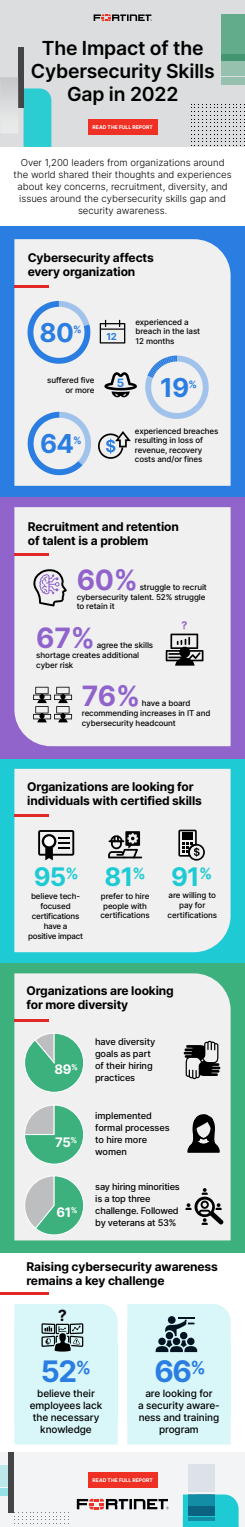
<style>
.page{position:relative;width:245px;height:1527px;background:#fff}
.page>*{position:absolute;margin:0;border:0;box-sizing:border-box;transform-origin:0 0}
.t1{font:700 29.64px "Inter";color:#2a7de1}
.t2{font:700 28px "Inter";color:#9164cc}
.t3{font:700 26px "Inter";color:#2a7de1}
.t4{font:700 25.6px "Inter";color:#1ecad3}
.t5{font:600 19.36px/23.2px "Inter";letter-spacing:-.01em;color:#000;text-align:center}
.t6{font:700 15.44px "Inter";color:#000}
.t7{font:700 13.16px "Inter";color:#fff}
.t8{font:700 12px/14px "Inter";letter-spacing:-.01em;color:#000}
.t9{font:700 11.52px "Inter";color:#2a7de1}
.t10{font:700 10.52px "Inter";color:#9164cc}
.t11{font:500 10px/12px "Inter";letter-spacing:-.01em;color:#000;text-align:center}
.t12{font:700 10px "Inter";color:#2a7de1}
.t13{font:300 9.6px/12px "Inter";color:#000;text-align:center}
.t14{font:700 9.6px "Inter";color:#2a7de1}
.t15{font:500 9.2px/12px "Inter";letter-spacing:-.01em;color:#000}
.t16{font:500 8px/9.6px "Inter";letter-spacing:-.01em;color:#000}
.t17{font:500 8px/10px "Inter";letter-spacing:-.03em;color:#000;text-align:center}
.t18{font:700 5.04px "Inter";color:#fff}
</style>
<div class="page">
<div style="left:0;top:758px;width:245px;height:206px;background:#1ecad3"></div>
<div style="left:0;top:963px;width:245px;height:289px;background:#3cb17e"></div>
<div style="left:14px;top:973px;width:216px;height:267px;background:#f0f0f0"></div>
<div style="left:0;top:227px;width:245px;height:271px;background:#2a7de1"></div>
<div style="left:14px;top:239px;width:216px;height:247px;background:#f0f0f0"></div>
<div style="left:0;top:0;width:245px;height:147px;background:#dcddde"></div>
<div style="left:0;top:497px;width:245px;height:261px;background:#9164cc"></div>
<div style="left:0;top:1452px;width:245px;height:74px;background:#f3f4f5"></div>
<svg style="left:14px;top:1512px;width:55px;height:12px"></svg>
<svg style="left:191px;top:104px;width:54px;height:42px"></svg>
<div style="left:14px;top:1304px;width:104px;height:140px;background:#d9f6f8"></div>
<svg style="left:94px;top:14px;width:58px;height:7px"></svg>
<div style="left:221px;top:14px;width:24px;height:47px;background:#62ac8c"></div>
<svg style="left:221px;top:54px;width:24px;height:22px"></svg>
<div style="left:221px;top:78px;width:24px;height:7px;background:#97c1af"></div>
<svg style="left:77px;top:1498px;width:92px;height:11px"></svg>
<div style="left:88px;top:119px;width:69px;height:16px;background:#ee3124"></div>
<svg style="left:184px;top:1040px;width:36px;height:39px"></svg>
<svg style="left:127px;top:1112px;width:103px;height:332px"></svg>
<div style="left:166px;top:1331px;width:7px;height:8px;background:#001421;border-radius:50%"></div>
<div style="left:24px;top:88px;width:27px;height:59px;background:#2cccd3"></div>
<div style="left:18px;top:48px;width:6px;height:60px;background:#454545"></div>
<img style="left:0;top:77px;width:18px;height:56px">
<svg style="left:100px;top:320px;width:25px;height:23px"></svg>
<svg style="left:28px;top:301px;width:62px;height:63px"></svg>
<svg style="left:104px;top:372px;width:33px;height:26px"></svg>
<svg style="left:145px;top:355px;width:64px;height:64px;background:#d6e0ed"></svg>
<svg style="left:28px;top:412px;width:103px;height:63px;background:#cdd9e7"></svg>
<div style="left:0;top:1464px;width:8px;height:22px;background:#bbe8eb"></div>
<div style="left:0;top:1488px;width:8px;height:7px;background:#96e1e5"></div>
<svg style="left:183px;top:1494px;width:55px;height:32px"></svg>
<svg style="left:24px;top:1032px;width:60px;height:60px"></svg>
<svg style="left:24px;top:1104px;width:60px;height:60px"></svg>
<svg style="left:21px;top:1175px;width:63px;height:60px"></svg>
<div style="left:188px;top:1494px;width:27px;height:21px;background:#138da5"></div>
<div style="left:188px;top:1506px;width:27px;height:10px;background:#0c6281"></div>
<div style="left:188px;top:1464px;width:27px;height:27px;background:#dde2e8"></div>
<hr style="left:188px;top:1517px;width:27px;height:3px;background:#a2b3c8">
<div style="left:8px;top:1452px;width:5px;height:60px;background:#454545"></div>
<div style="left:14px;top:507px;width:216px;height:239px;background:#f0f0f0"></div>
<svg style="left:166px;top:633px;width:37px;height:32px"></svg>
<svg style="left:33px;top:687px;width:39px;height:35px"></svg>
<svg style="left:33px;top:569px;width:34px;height:37px"></svg>
<hr style="left:14px;top:1019px;width:34px;height:2px;background:#e12827">
<div style="left:14px;top:769px;width:216px;height:183px;background:#f0f0f0"></div>
<svg style="left:38px;top:830px;width:36px;height:30px"></svg>
<svg style="left:43px;top:835px;width:12px;height:12px"></svg>
<div style="left:44px;top:836px;width:10px;height:10px;background:#fff;border-radius:50%"></div>
<svg style="left:108px;top:831px;width:34px;height:27px"></svg>
<svg style="left:178px;top:829px;width:27px;height:31px"></svg>
<div style="left:182px;top:832px;width:11px;height:8px;background:#000"></div>
<div style="left:88px;top:1472px;width:69px;height:15px;background:#ee3124"></div>
<hr style="left:0;top:1292px;width:48px;height:2px;background:#e12827">
<hr style="left:14px;top:814px;width:34px;height:2px;background:#e12827">
<hr style="left:14px;top:554px;width:34px;height:2px;background:#e12827">
<hr style="left:14px;top:285px;width:34px;height:2px;background:#e12827">
<h3 class="t5" style="left:31px;top:36px;width:185px">The Impact of the<br>Cybersecurity Skills<br>Gap in 2022</h3>
<p class="t18" style="left:93px;top:123px;width:62px">READ THE FULL REPORT</p>
<p class="t13" style="left:14px;top:156px;width:219px">Over 1,200 leaders from organizations around the world shared their thoughts and experiences about key concerns, recruitment, diversity, and issues around the cybersecurity skills gap and security awareness.</p>
<h3 class="t8" style="left:28px;top:250px;width:128px">Cybersecurity affects every organization</h3>
<h3 class="t3" style="left:40px;top:314px;width:36px">80</h3>
<p class="t12" style="left:73px;top:322px;width:10px">%</p>
<p class="t14" style="left:106px;top:329px;width:12px">12</p>
<p class="t16" style="left:135px;top:317px;width:66px">experienced a breach in the last<br>12 months</p>
<p class="t16" style="left:47px;top:375px;width:49px;text-align:right">suffered five or more</p>
<h3 class="t3" style="left:40px;top:425px;width:36px">64</h3>
<p class="t12" style="left:73px;top:433px;width:10px">%</p>
<h3 class="t9" style="left:117px;top:374px;width:9px">5</h3>
<h3 class="t3" style="left:160px;top:369px;width:31px">19</h3>
<p class="t12" style="left:188px;top:377px;width:10px">%</p>
<p class="t16" style="left:135px;top:425px;width:85px">experienced breaches resulting in loss of revenue, recovery costs and/or fines</p>
<h3 class="t8" style="left:28px;top:519px;width:153px">Recruitment and retention of talent is a problem</h3>
<h2 class="t2" style="left:77px;top:559px;width:63px">60%</h2>
<p class="t16" style="left:77px;top:582px;width:132px;text-indent:63px">struggle to recruit cybersecurity talent. 52% struggle to retain it</p>
<h2 class="t2" style="left:36px;top:618px;width:60px">67%</h2>
<h3 class="t10" style="left:182px;top:617px;width:7px">?</h3>
<p class="t16" style="left:36px;top:640px;width:118px;text-indent:60px">agree the skills shortage creates additional cyber risk</p>
<h2 class="t2" style="left:82px;top:676px;width:60px">76%</h2>
<p class="t16" style="left:82px;top:698px;width:130px;text-indent:60px">have a board recommending increases in IT and cybersecurity headcount</p>
<h3 class="t8" style="left:27px;top:779px;width:176px">Organizations are looking for individuals with certified skills</h3>
<h3 class="t4" style="left:34px;top:858px;width:47px">95<sup>%</sup></h3>
<p class="t17" style="left:28px;top:891px;width:56px">believe tech&shy;focused certifications have a<br>positive impact</p>
<h3 class="t4" style="left:105px;top:858px;width:43px">81<sup>%</sup></h3>
<p class="t16" style="left:100px;top:891px;width:51px;text-align:center">prefer to hire people with certifications</p>
<h3 class="t4" style="left:171px;top:858px;width:43px">91<sup>%</sup></h3>
<p class="t16" style="left:168px;top:890px;width:51px;text-align:center">are willing to pay for certifications</p>
<h3 class="t8" style="left:26px;top:983px;width:149px">Organizations are looking for more diversity</h3>
<h3 class="t7" style="left:54px;top:1059px;width:25px">89<sup>%</sup></h3>
<h3 class="t7" style="left:55px;top:1132px;width:24px">75<sup>%</sup></h3>
<h3 class="t7" style="left:57px;top:1202px;width:23px">61<sup>%</sup></h3>
<p class="t15" style="left:95px;top:1035px;width:62px">have diversity goals as part of their hiring practices</p>
<p class="t15" style="left:95px;top:1109px;width:76px">implemented formal processes to hire more women</p>
<p class="t15" style="left:95px;top:1180px;width:86px">say hiring minorities is a top three challenge. Followed by veterans at 53%</p>
<h3 class="t8" style="left:26px;top:1259px;width:193px">Raising cybersecurity awareness remains a key challenge</h3>
<h3 class="t6" style="left:58px;top:1303px;width:10px">?</h3>
<h1 class="t1" style="left:41px;top:1349px;width:52px">52<sup>%</sup></h1>
<h1 class="t1" style="left:154px;top:1349px;width:53px">66<sup>%</sup></h1>
<p class="t11" style="left:30px;top:1386px;width:74px">believe their employees lack the necessary knowledge</p>
<p class="t11" style="left:138px;top:1386px;width:83px">are looking for<br>a security aware&shy;ness and training program</p>
<p class="t18" style="left:93px;top:1475px;width:62px">READ THE FULL REPORT</p>
</div>
